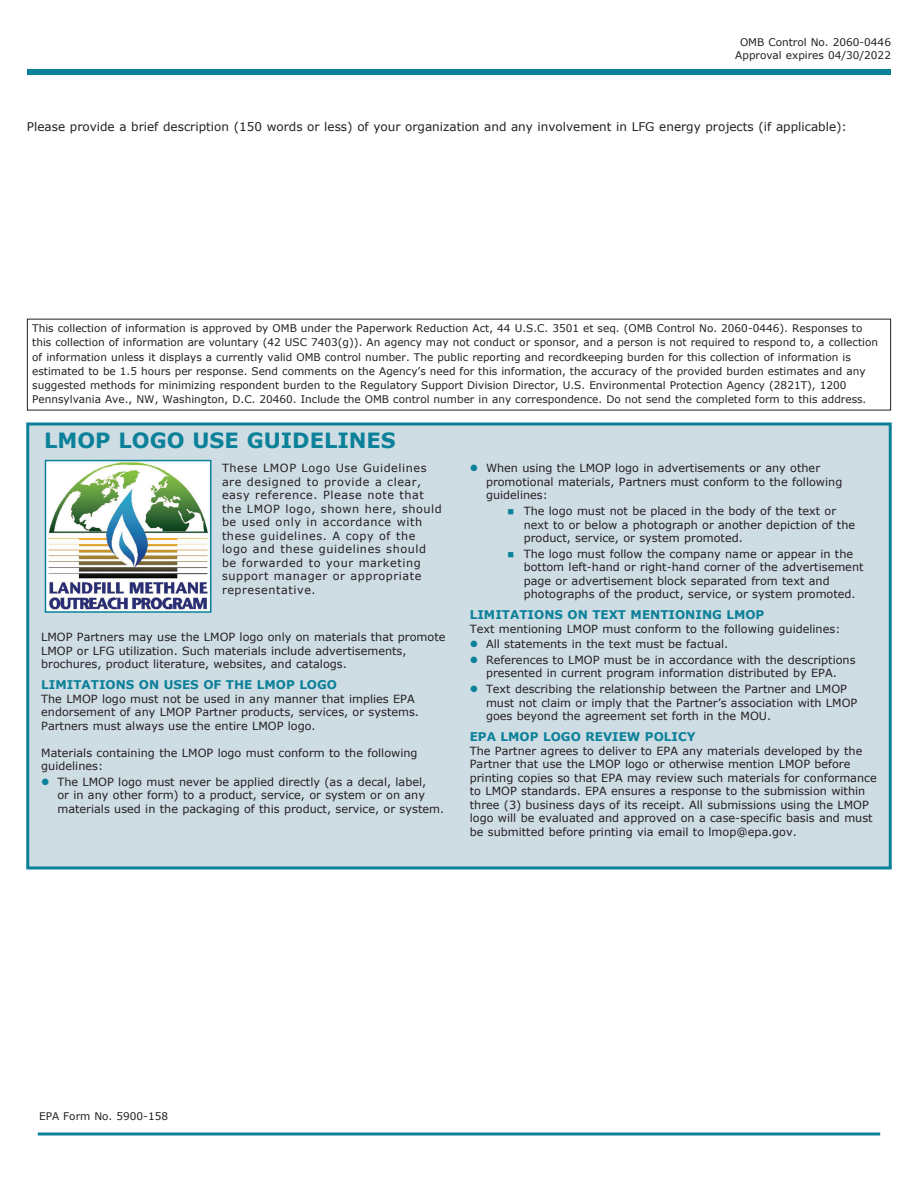
<style>
.page{position:relative;width:918px;height:1188px;background:#fff}
.page>*{position:absolute;margin:0;border:0;box-sizing:border-box;transform-origin:0 0}
.h1_large{font:700 21px "Verdana";color:#0b8199}
.normal_with_rules{font:12px "Verdana";color:#231f20}
.Box_H1{font:700 12px "Verdana";color:#0b8199}
.Box_Text_body{font:11.25px/13.5px "Verdana";color:#231f20}
.Box_Text_body-2{font:11.25px/13.5px "Verdana";letter-spacing:.05em;color:#231f20}
.Special_Text_smaller{font:10.5px/14.2px "Verdana";color:#231f20}
.s1{color:#0b8199}
</style>
<div class="page">
<div style="left:27px;top:69px;width:864px;height:6px;background:#0b8199"></div>
<svg style="left:38px;top:1132px;width:842px;height:4px"></svg>
<div style="left:28px;top:424px;width:862px;height:444px;background:#cedce4"></div>
<div style="left:26px;top:422px;width:866px;height:447px;border:3px solid #0b8199"></div>
<img style="left:48px;top:463px;width:161px;height:147px">
<div style="left:45px;top:460px;width:167px;height:153px;border:2px solid #0b8199"></div>
<p class="Special_Text_smaller" style="left:740px;top:35px;width:152px">OMB Control No. 2060-0446</p>
<p class="Special_Text_smaller" style="left:735px;top:48px;width:157px">Approval expires 04/30/2022</p>
<p class="normal_with_rules" style="left:27px;top:118px;width:822px">Please provide a brief description (150 words or less) of your organization and any involvement in LFG energy projects (if applicable):</p>
<p class="Special_Text_smaller" style="left:32px;top:321px;width:847px">This collection of information is approved by OMB under the Paperwork Reduction Act, 44 U.S.C. 3501 et seq. (OMB Control No. 2060-0446). Responses to this collection of information are voluntary (42 USC 7403(g)). An agency may not conduct or sponsor, and a person is not required to respond to, a collection of information unless it displays a currently valid OMB control number. The public reporting and recordkeeping burden for this collection of information is estimated to be 1.5 hours per response. Send comments on the Agency’s need for this information, the accuracy of the provided burden estimates and any suggested methods for minimizing respondent burden to the Regulatory Support Division Director, U.S. Environmental Protection Agency (2821T), 1200<br>Pennsylvania Ave., NW, Washington, D.C. 20460. Include the OMB control number in any correspondence. Do not send the completed form to this address.</p>
<p class="h1_large" style="left:44px;top:425px;width:353px">LMOP LOGO USE GUIDELINES</p>
<p class="Box_Text_body-2" style="left:222px;top:461px;width:221px">These LMOP Logo Use Guidelines are designed to provide a clear, easy reference. Please note that the LMOP logo, shown here, should be used only in accordance with these guidelines. A copy of the logo and these guidelines should be forwarded to your marketing support manager or appropriate representative.</p>
<p class="Box_Text_body" style="left:41px;top:630px;width:406px">LMOP Partners may use the LMOP logo only on materials that promote<br>LMOP or LFG utilization. Such materials include advertisements, brochures, product literature, websites, and catalogs.</p>
<p class="Box_H1" style="left:41px;top:676px;width:297px">LIMITATIONS ON USES OF THE LMOP LOGO</p>
<p class="Box_Text_body" style="left:41px;top:692px;width:379px">The LMOP logo must not be used in any manner that implies EPA endorsement of any LMOP Partner products, services, or systems.<br>Partners must always use the entire LMOP logo.</p>
<p class="Box_Text_body" style="left:41px;top:746px;width:378px">Materials containing the LMOP logo must conform to the following guidelines:</p>
<p class="Box_Text_body" style="left:57px;top:775px;width:388px;text-indent:-16px"><span class="s1">●</span> The LMOP logo must never be applied directly (as a decal, label,<br>or in any other form) to a product, service, or system or on any materials used in the packaging of this product, service, or system.</p>
<p class="Box_Text_body" style="left:486px;top:462px;width:358px;text-indent:-16px"><span class="s1">●</span> When using the LMOP logo in advertisements or any other promotional materials, Partners must conform to the following guidelines:</p>
<p class="Box_Text_body" style="left:524px;top:504px;width:333px;text-indent:-16px"><span class="s1">■</span> The logo must not be placed in the body of the text or next to or below a photograph or another depiction of the product, service, or system promoted.</p>
<p class="Box_Text_body" style="left:524px;top:547px;width:341px;text-indent:-16px"><span class="s1">■</span> The logo must follow the company name or appear in the bottom left-hand or right-hand corner of the advertisement page or advertisement block separated from text and photographs of the product, service, or system promoted.</p>
<p class="Box_H1" style="left:470px;top:606px;width:296px">LIMITATIONS ON TEXT MENTIONING LMOP</p>
<p class="Box_Text_body" style="left:470px;top:622px;width:372px">Text mentioning LMOP must conform to the following guidelines:</p>
<p class="Box_Text_body" style="left:470px;top:637px;width:260px"><span class="s1">●</span> All statements in the text must be factual.</p>
<p class="Box_Text_body" style="left:470px;top:653px;width:387px;text-align:center"><span class="s1">●</span> References to LMOP must be in accordance with the descriptions presented in current program information distributed by EPA.</p>
<p class="Box_Text_body" style="left:486px;top:682px;width:373px;text-indent:-16px"><span class="s1">●</span> Text describing the relationship between the Partner and LMOP must not claim or imply that the Partner’s association with LMOP goes beyond the agreement set forth in the MOU.</p>
<p class="Box_H1" style="left:470px;top:728px;width:227px">EPA LMOP LOGO REVIEW POLICY</p>
<p class="Box_Text_body" style="left:470px;top:744px;width:408px">The Partner agrees to deliver to EPA any materials developed by the Partner that use the LMOP logo or otherwise mention LMOP before printing copies so that EPA may review such materials for conformance to LMOP standards. EPA ensures a response to the submission within three (3) business days of its receipt. All submissions using the LMOP logo will be evaluated and approved on a case-specific basis and must be submitted before printing via email to lmop@epa.gov.</p>
<p class="Special_Text_smaller" style="left:39px;top:1109px;width:130px">EPA Form No. 5900-158</p>
</div>
